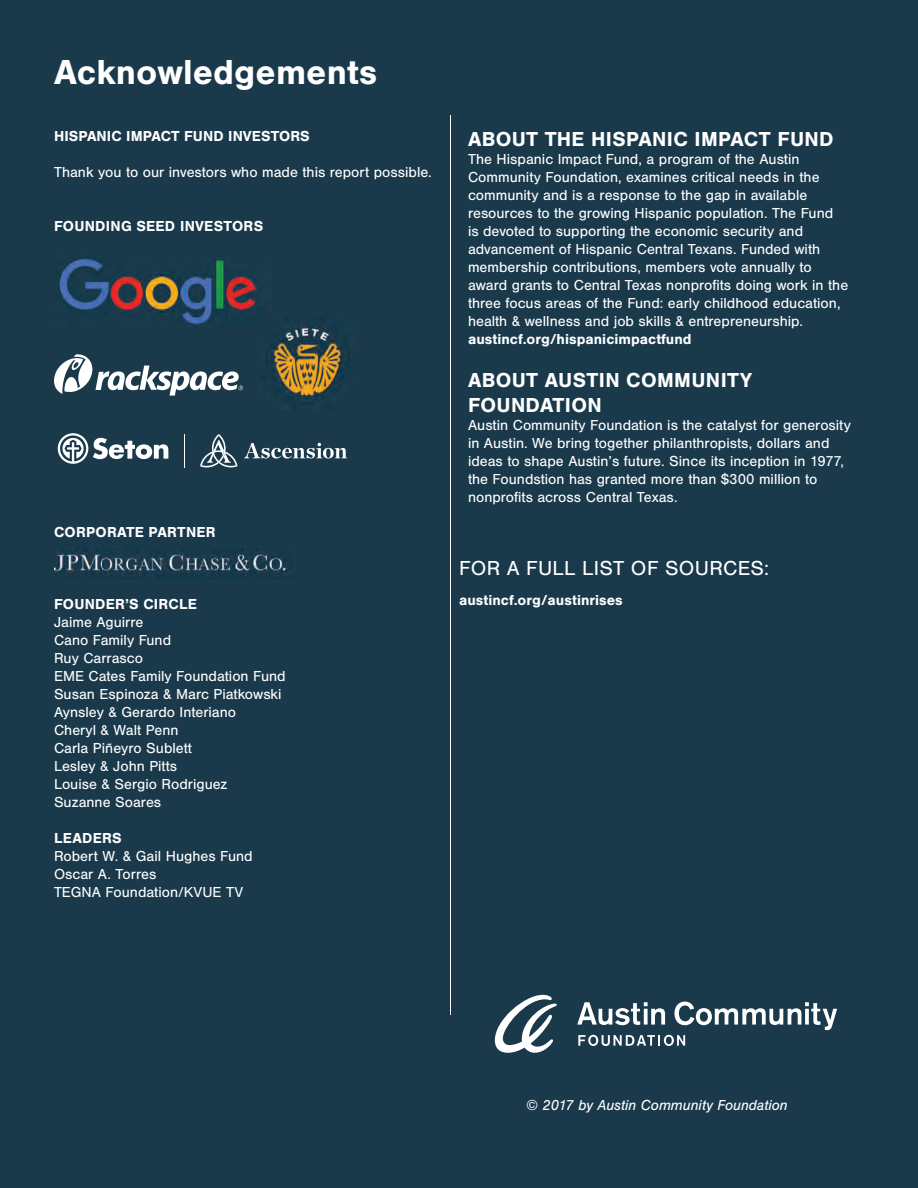
<style>
.page{position:relative;width:918px;height:1188px;background:#1a3a4c}
.page>*{position:absolute;margin:0;border:0;box-sizing:border-box;transform-origin:0 0}
.t1{font:700 36px "Foundation Sans";color:#fff}
.t2{font:700 21px/25.2px "Foundation Sans";letter-spacing:.015em;color:#fff}
.t3{font:21px "Foundation Sans";letter-spacing:.015em;color:#fff}
.t4{font:15px/18px "Foundation Sans";color:#fff}
.t5{font:700 15px "Foundation Sans";letter-spacing:.005em;color:#fff}
.t6{font:italic 15px "Foundation Sans";color:#fff}
</style>
<div class="page">
<hr style="left:450px;top:115px;width:1px;height:899px;background:#fff">
<svg style="left:495px;top:995px;width:62px;height:58px"></svg>
<svg style="left:577px;top:1002px;width:260px;height:44px"></svg>
<img style="left:57px;top:257px;width:203px;height:68px">
<svg style="left:54px;top:354px;width:189px;height:42px"></svg>
<img style="left:262px;top:317px;width:88px;height:88px">
<svg style="left:259px;top:314px;width:13px;height:13px"></svg>
<img style="left:54px;top:548px;width:233px;height:30px">
<hr style="left:184px;top:434px;width:1px;height:34px;background:#fff">
<svg style="left:200px;top:434px;width:37px;height:33px"></svg>
<svg style="left:244px;top:443px;width:103px;height:16px"></svg>
<svg style="left:58px;top:433px;width:110px;height:31px"></svg>
<h1 class="t1" style="left:54px;top:52px;width:325px">Acknowledgements</h1>
<p class="t5" style="left:54px;top:128px;width:257px">HISPANIC IMPACT FUND INVESTORS</p>
<p class="t4" style="left:54px;top:163px;width:379px">Thank you to our investors who made this report possible.</p>
<p class="t5" style="left:54px;top:218px;width:211px">FOUNDING SEED INVESTORS</p>
<p class="t5" style="left:54px;top:524px;width:163px">CORPORATE PARTNER</p>
<p class="t5" style="left:54px;top:596px;width:144px">FOUNDER’S CIRCLE</p>
<p class="t4" style="left:54px;top:613px;width:233px">Jaime Aguirre<br>Cano Family Fund<br>Ruy Carrasco<br>EME Cates Family Foundation Fund<br>Susan Espinoza &amp; Marc Piatkowski<br>Aynsley &amp; Gerardo Interiano<br>Cheryl &amp; Walt Penn<br>Carla Piñeyro Sublett<br>Lesley &amp; John Pitts<br>Louise &amp; Sergio Rodriguez<br>Suzanne Soares</p>
<p class="t5" style="left:54px;top:830px;width:69px">LEADERS</p>
<p class="t4" style="left:54px;top:847px;width:200px">Robert W. &amp; Gail Hughes Fund<br>Oscar A. Torres<br>TEGNA Foundation/KVUE TV</p>
<h2 class="t2" style="left:468px;top:127px;width:367px">ABOUT THE HISPANIC IMPACT FUND</h2>
<p class="t4" style="left:468px;top:150px;width:382px">The Hispanic Impact Fund, a program of the Austin Community Foundation, examines critical needs in the community and is a response to the gap in available resources to the growing Hispanic population. The Fund<br>is devoted to supporting the economic security and advancement of Hispanic Central Texans. Funded with membership contributions, members vote annually to award grants to Central Texas nonprofits doing work in the three focus areas of the Fund: early childhood education, health &amp; wellness and job skills &amp; entrepreneurship.</p>
<p class="t5" style="left:468px;top:330px;width:225px">austincf.org/hispanicimpactfund</p>
<h2 class="t2" style="left:468px;top:368px;width:286px">ABOUT AUSTIN COMMUNITY<br>FOUNDATION</h2>
<p class="t4" style="left:468px;top:417px;width:385px">Austin Community Foundation is the catalyst for generosity in Austin. We bring together philanthropists, dollars and ideas to shape Austin’s future. Since its inception in 1977, the Foundstion has granted more than $300 million to nonprofits across Central Texas.</p>
<h2 class="t3" style="left:459px;top:556px;width:311px">FOR A FULL LIST OF SOURCES:</h2>
<p class="t5" style="left:459px;top:591px;width:165px">austincf.org/austinrises</p>
<p class="t6" style="left:526px;top:1096px;width:263px">© 2017 by Austin Community Foundation</p>
</div>
